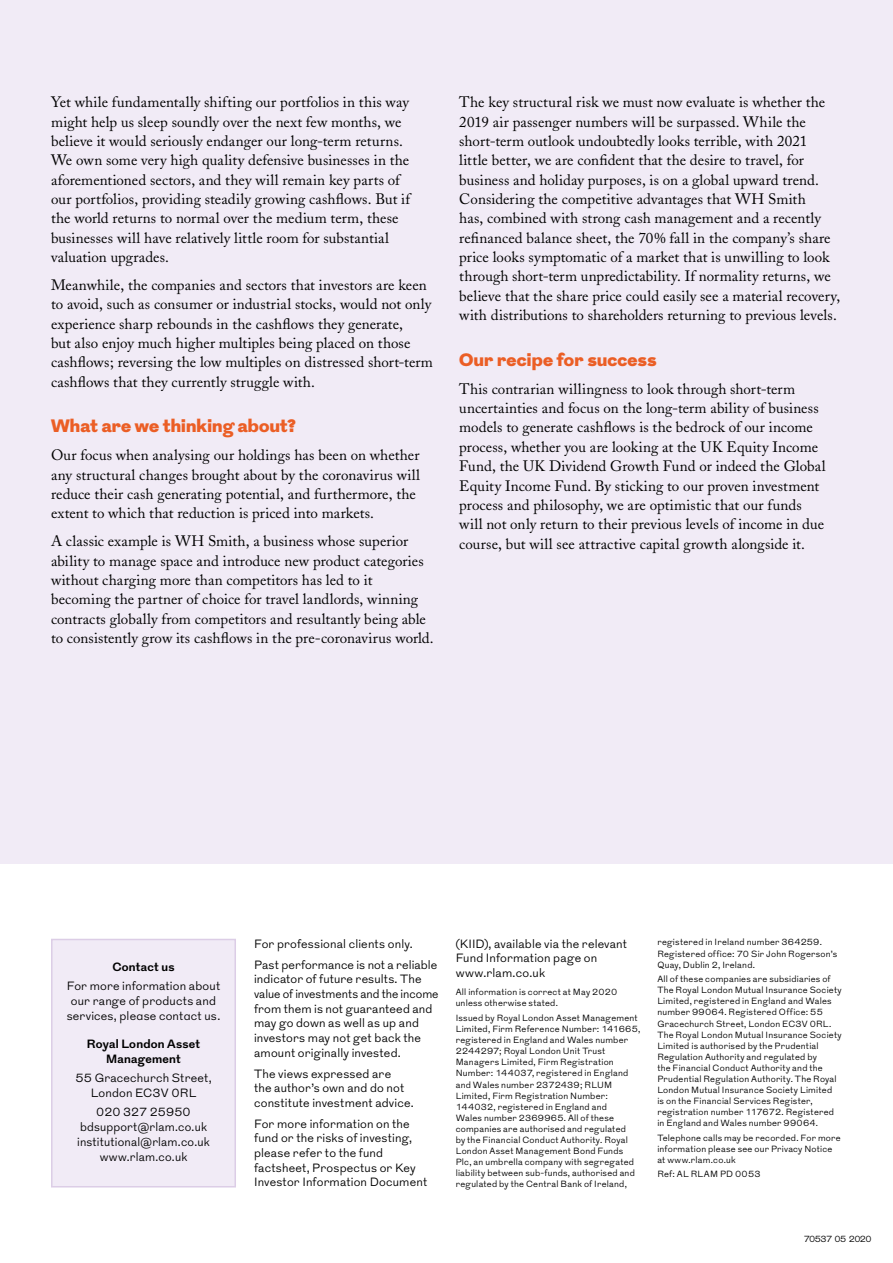
<style>
.page{position:relative;width:893px;height:1263px;background:#fff}
.page>*{position:absolute;margin:0;border:0;box-sizing:border-box;transform-origin:0 0}
.t1{font:900 18px "Grot";letter-spacing:.01em;color:#eb5e25}
.t2{font:15px/19.4px "Adobe Caslon";letter-spacing:.005em;color:#000}
.t3{font:300 12px/14.7px "Grot";letter-spacing:.015em;color:#000}
.t4{font:700 12px/15px "Grot";letter-spacing:.015em;color:#000;text-align:center}
.t5{font:300 9px/11.1px "Grot";letter-spacing:.025em;color:#000}
.t6{font:300 9px "Grot";letter-spacing:-.075em;color:#000}
</style>
<div class="page">
<div style="left:0;top:0;width:893px;height:863px;background:#f1ebf6"></div>
<div style="left:52px;top:939px;width:183px;height:248px;background:#f1ebf6"></div>
<div style="left:51px;top:939px;width:185px;height:248px;border:2px solid #dccde6"></div>
<p class="t2" style="left:51px;top:93px;width:361px">Yet while fundamentally shifting our portfolios in this way might help us sleep soundly over the next few months, we believe it would seriously endanger our long-term returns.<br>We own some very high quality defensive businesses in the aforementioned sectors, and they will remain key parts of our portfolios, providing steadily growing cashflows. But if the world returns to normal over the medium term, these businesses will have relatively little room for substantial valuation upgrades.</p>
<p class="t2" style="left:51px;top:275px;width:383px">Meanwhile, the companies and sectors that investors are keen to avoid, such as consumer or industrial stocks, would not only experience sharp rebounds in the cashflows they generate,<br>but also enjoy much higher multiples being placed on those cashflows; reversing the low multiples on distressed short-term cashflows that they currently struggle with.</p>
<p class="t1" style="left:51px;top:413px;width:246px">What are we thinking about?</p>
<p class="t2" style="left:51px;top:446px;width:371px">Our focus when analysing our holdings has been on whether any structural changes brought about by the coronavirus will reduce their cash generating potential, and furthermore, the extent to which that reduction is priced into markets.</p>
<p class="t2" style="left:51px;top:532px;width:384px">A classic example is WH Smith, a business whose superior ability to manage space and introduce new product categories without charging more than competitors has led to it becoming the partner of choice for travel landlords, winning contracts globally from competitors and resultantly being able to consistently grow its cashflows in the pre-coronavirus world.</p>
<p class="t2" style="left:459px;top:93px;width:382px">The key structural risk we must now evaluate is whether the 2019 air passenger numbers will be surpassed. While the short-term outlook undoubtedly looks terrible, with 2021<br>little better, we are confident that the desire to travel, for business and holiday purposes, is on a global upward trend.<br>Considering the competitive advantages that WH Smith<br>has, combined with strong cash management and a recently refinanced balance sheet, the 70% fall in the company’s share price looks symptomatic of a market that is unwilling to look through short-term unpredictability. If normality returns, we believe that the share price could easily see a material recovery, with distributions to shareholders returning to previous levels.</p>
<p class="t1" style="left:459px;top:347px;width:199px">Our recipe for success</p>
<p class="t2" style="left:459px;top:379px;width:368px">This contrarian willingness to look through short-term uncertainties and focus on the long-term ability of business models to generate cashflows is the bedrock of our income process, whether you are looking at the UK Equity Income Fund, the UK Dividend Growth Fund or indeed the Global Equity Income Fund. By sticking to our proven investment process and philosophy, we are optimistic that our funds will not only return to their previous levels of income in due course, but will see attractive capital growth alongside it.</p>
<p class="t4" style="left:112px;top:959px;width:64px">Contact us</p>
<p class="t3" style="left:67px;top:978px;width:155px;text-align:center">For more information about our range of products and services, please contact us.</p>
<p class="t4" style="left:87px;top:1036px;width:115px">Royal London Asset<br>Management</p>
<p class="t3" style="left:75px;top:1070px;width:138px;text-align:center">55 Gracechurch Street,<br>London EC3V 0RL</p>
<p class="t3" style="left:77px;top:1105px;width:134px;text-align:center">020 327 25950 bdsupport@rlam.co.uk institutional@rlam.co.uk www.rlam.co.uk</p>
<p class="t3" style="left:254px;top:933px;width:185px;line-height:21px">For professional clients only.<br>Past performance is not a reliable</p>
<p class="t3" style="left:254px;top:972px;width:186px">indicator of future results. The value of investments and the income from them is not guaranteed and may go down as well as up and investors may not get back the amount originally invested.</p>
<p class="t3" style="left:254px;top:1066px;width:161px">The views expressed are<br>the author’s own and do not constitute investment advice.</p>
<p class="t3" style="left:254px;top:1117px;width:175px">For more information on the fund or the risks of investing, please refer to the fund factsheet, Prospectus or Key<br>Investor Information Document</p>
<p class="t3" style="left:456px;top:937px;width:173px">(KIID), available via the relevant<br>Fund Information page on www.rlam.co.uk</p>
<p class="t5" style="left:456px;top:987px;width:163px">All information is correct at May 2020 unless otherwise stated.</p>
<p class="t5" style="left:456px;top:1013px;width:186px">Issued by Royal London Asset Management Limited, Firm Reference Number: 141665, registered in England and Wales number 2244297; Royal London Unit Trust Managers Limited, Firm Registration Number: 144037, registered in England and Wales number 2372439; RLUM Limited, Firm Registration Number:<br>144032, registered in England and<br>Wales number 2369965. All of these companies are authorised and regulated<br>by the Financial Conduct Authority. Royal London Asset Management Bond Funds Plc, an umbrella company with segregated liability between sub-funds, authorised and regulated by the Central Bank of Ireland,</p>
<p class="t5" style="left:657px;top:937px;width:181px">registered in Ireland number 364259.<br>Registered office: 70 Sir John Rogerson’s<br>Quay, Dublin 2, Ireland.</p>
<p class="t5" style="left:657px;top:974px;width:186px">All of these companies are subsidiaries of The Royal London Mutual Insurance Society Limited, registered in England and Wales number 99064. Registered Office: 55<br>Gracechurch Street, London EC3V 0RL.<br>The Royal London Mutual Insurance Society Limited is authorised by the Prudential Regulation Authority and regulated by<br>the Financial Conduct Authority and the Prudential Regulation Authority. The Royal London Mutual Insurance Society Limited<br>is on the Financial Services Register, registration number 117672. Registered in England and Wales number 99064.</p>
<p class="t5" style="left:657px;top:1132px;width:185px">Telephone calls may be recorded. For more information please see our Privacy Notice at www.rlam.co.uk</p>
<p class="t5" style="left:657px;top:1169px;width:105px">Ref: AL RLAM PD 0053</p>
<p class="t6" style="left:804px;top:1233px;width:69px">70537 05 2020</p>
</div>
